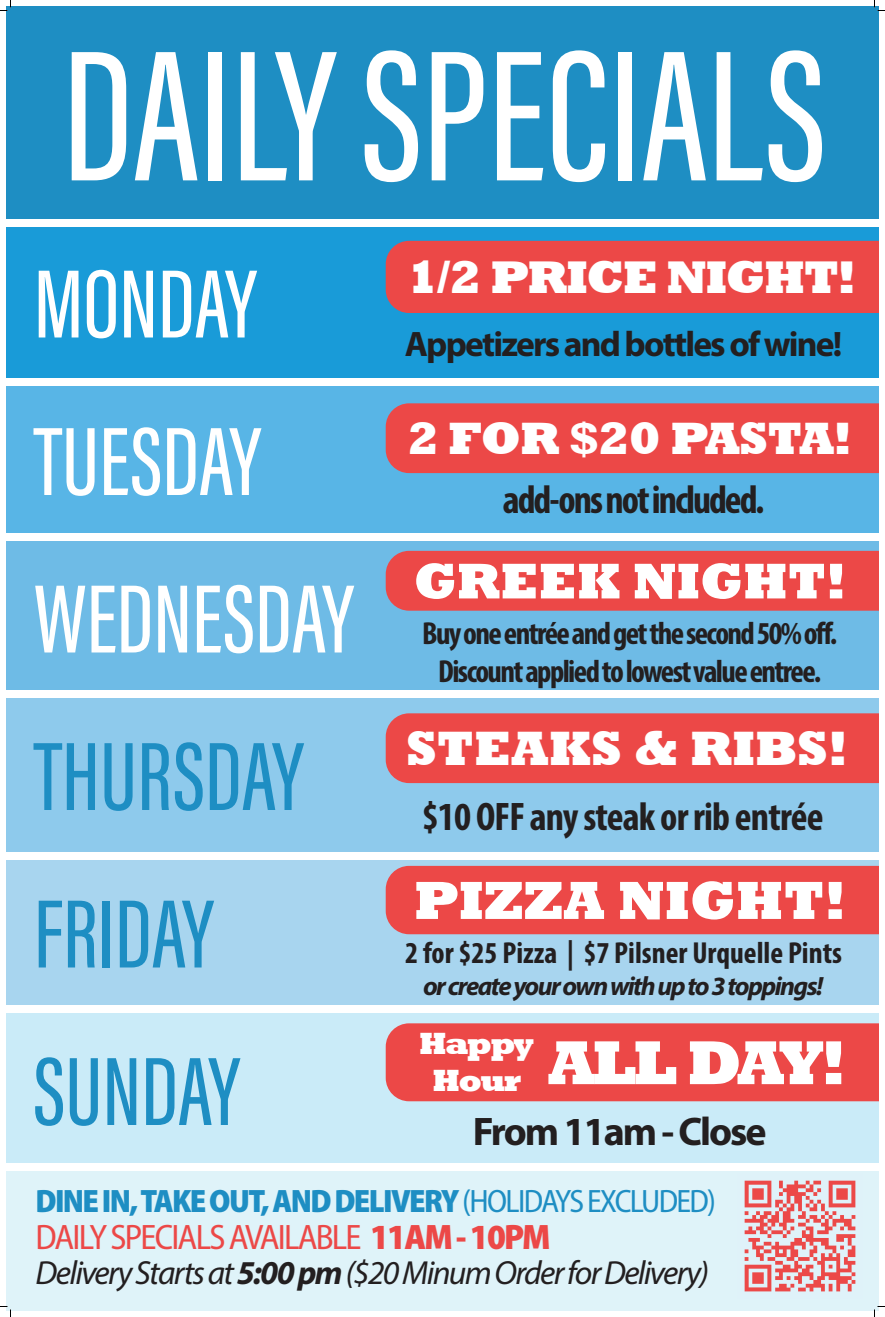
<style>
.page{position:relative;width:885px;height:1317px;background:#fff}
.page>*{position:absolute;margin:0;border:0;box-sizing:border-box;transform-origin:0 0}
.t1{font:500 192px "Acumin Pro Extra Cond";color:#fff}
.t2{font:500 100px "Acumin Pro Extra Cond";color:#fff}
.t3{font:500 100px "Acumin Pro Extra Cond";color:#1e8ec3}
.t4{font:800 63px "Rockwell";letter-spacing:-.065em;color:#fff}
.t5{font:800 54.5px "Rockwell";color:#fff}
.t6{font:800 51px "Rockwell";color:#fff}
.t7{font:800 49.5px "Rockwell";color:#fff}
.t8{font:800 47px "Rockwell";letter-spacing:-.03em;color:#fff}
.t9{font:800 46.5px "Rockwell";letter-spacing:-.02em;color:#fff}
.t10{font:700 condensed 40px "Myriad Pro";letter-spacing:-.025em;color:#231f20}
.t11{font:700 condensed 40px "Myriad Pro";letter-spacing:-.05em;color:#231f20}
.t12{font:700 40px "Myriad Pro";letter-spacing:-.05em;color:#231f20}
.t13{font:semi-condensed 35.5px "Myriad Pro";letter-spacing:-.05em;color:#ec4847}
.t14{font:700 35.5px "Myriad Pro";letter-spacing:-.05em;color:#231f20}
.t15{font:italic 33.5px "Myriad Pro";letter-spacing:-.05em;color:#231f20}
.t16{font:900 semi-condensed 32.5px "Myriad Pro";letter-spacing:-.05em;color:#1e8ec3}
.t17{font:700 condensed 32px "Myriad Pro";letter-spacing:-.05em;color:#231f20}
.t18{font:800 31.5px "Rockwell";letter-spacing:-.05em;color:#fff}
.t19{font:700 condensed 30.5px "Myriad Pro";color:#231f20}
.t20{font:italic 700 26.5px "Myriad Pro";letter-spacing:-.06em;color:#231f20}
.s1{font-weight:400}
.s2{font-weight:900}
.s3{font-weight:700}
</style>
<div class="page">
<div style="left:6px;top:6px;width:873px;height:216px;background:#1e8ec3"></div>
<div style="left:8px;top:222px;width:869px;height:158px;background:#199bd8"></div>
<div style="left:6px;top:380px;width:873px;height:157px;background:#58b5e6"></div>
<div style="left:6px;top:537px;width:873px;height:157px;background:#6ebbe6"></div>
<div style="left:6px;top:694px;width:873px;height:158px;background:#8ecaec"></div>
<div style="left:6px;top:852px;width:873px;height:158px;background:#a8d5ef"></div>
<div style="left:6px;top:1010px;width:873px;height:157px;background:#caebf8"></div>
<div style="left:6px;top:1167px;width:873px;height:144px;background:#dff3f9"></div>
<div style="left:6px;top:220px;width:873px;height:7px;background:#fff"></div>
<div style="left:386px;top:403px;width:493px;height:70px;background:#ec4847"></div>
<div style="left:386px;top:551px;width:493px;height:60px;background:#ec4847"></div>
<div style="left:386px;top:713px;width:493px;height:70px;background:#ec4847"></div>
<div style="left:386px;top:866px;width:493px;height:68px;background:#ec4847"></div>
<div style="left:386px;top:1023px;width:493px;height:78px;background:#ec4847"></div>
<div style="left:6px;top:378px;width:873px;height:7px;background:#fff"></div>
<div style="left:6px;top:533px;width:873px;height:8px;background:#fff"></div>
<div style="left:6px;top:691px;width:873px;height:7px;background:#fff"></div>
<div style="left:6px;top:852px;width:873px;height:7px;background:#fff"></div>
<div style="left:6px;top:1006px;width:873px;height:7px;background:#fff"></div>
<div style="left:6px;top:1163px;width:873px;height:8px;background:#fff"></div>
<div style="left:386px;top:241px;width:493px;height:72px;background:#ec4847"></div>
<img style="left:744px;top:1180px;width:112px;height:112px">
<svg style="left:0;top:0;width:11px;height:11px"></svg>
<svg style="left:0;top:1306px;width:11px;height:11px"></svg>
<svg style="left:874px;top:0;width:11px;height:11px"></svg>
<svg style="left:874px;top:1306px;width:11px;height:11px"></svg>
<p class="t1" style="left:62px;top:0;width:765px">DAILY SPECIALS</p>
<p class="t2" style="left:34px;top:244px;width:225px">MONDAY</p>
<p class="t2" style="left:34px;top:401px;width:229px">TUESDAY</p>
<p class="t2" style="left:34px;top:559px;width:322px">WEDNESDAY</p>
<p class="t3" style="left:34px;top:716px;width:271px">THURSDAY</p>
<p class="t3" style="left:34px;top:874px;width:182px">FRIDAY</p>
<p class="t3" style="left:34px;top:1031px;width:208px">SUNDAY</p>
<p class="t8" style="left:406px;top:250px;width:451px">1/2 PRICE NIGHT!</p>
<p class="t14" style="left:405px;top:321px;width:439px">Appetizers and bottles of wine!</p>
<p class="t9" style="left:407px;top:412px;width:446px">2 FOR $20 PASTA!</p>
<p class="t11" style="left:503px;top:474px;width:263px">add-ons not included.</p>
<p class="t6" style="left:414px;top:552px;width:434px">GREEK NIGHT!</p>
<p class="t17" style="left:422px;top:613px;width:417px">Buy one entrée and get the second 50% off.</p>
<p class="t17" style="left:438px;top:651px;width:385px">Discount applied to lowest value entree.</p>
<p class="t7" style="left:406px;top:720px;width:443px">STEAKS &amp; RIBS!</p>
<p class="t10" style="left:422px;top:791px;width:403px">$10 OFF any steak or rib entrée</p>
<p class="t5" style="left:414px;top:869px;width:433px">PIZZA NIGHT!</p>
<p class="t19" style="left:405px;top:934px;width:438px">2 for $25 Pizza | $7 Pilsner Urquelle Pints</p>
<p class="t20" style="left:423px;top:969px;width:402px">or create your own with up to 3 toppings!</p>
<p class="t18" style="left:419px;top:1025px;width:117px">Happy</p>
<p class="t18" style="left:432px;top:1062px;width:90px">Hour</p>
<p class="t4" style="left:548px;top:1027px;width:300px">ALL DAY!</p>
<p class="t12" style="left:473px;top:1105px;width:295px">From 11am - Close</p>
<p class="t16" style="left:36px;top:1180px;width:682px">DINE IN, TAKE OUT, AND DELIVERY <span class="s1">(HOLIDAYS EXCLUDED)</span></p>
<p class="t13" style="left:36px;top:1215px;width:517px">DAILY SPECIALS AVAILABLE <span class="s2">11AM - 10PM</span></p>
<p class="t15" style="left:36px;top:1252px;width:675px">Delivery Starts at <span class="s3">5:00 pm</span> ($20 Minum Order for Delivery)</p>
</div>
